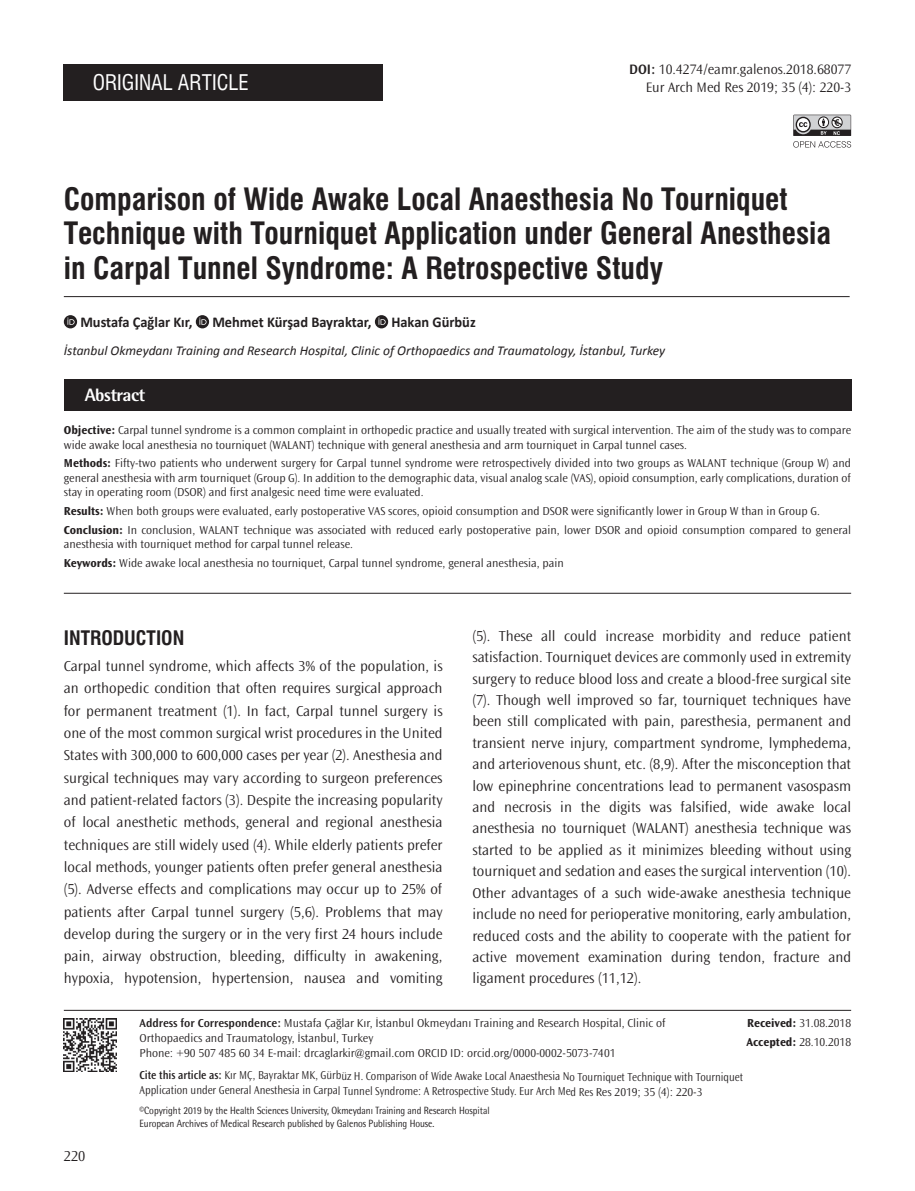
<style>
.page{position:relative;width:915px;height:1191px;background:#fff}
.page>*{position:absolute;margin:0;border:0;box-sizing:border-box;transform-origin:0 0}
.t1{font:30px/34.5px "Swiss Condensed Bold Tr";color:#231f20}
.t2{font:21px "Swiss Condensed Tr";color:#fff}
.t3{font:19.5px "Swiss Condensed Bold Tr";color:#231f20}
.t4{font:800 18px "Rotis Semi Sans Std";letter-spacing:-.025em;color:#fff}
.t5{font:300 15px/21.5px "Ocean Sans Std";color:#231f20;text-align:justify}
.t6{font:700 15px "Calibri";color:#231f20;scale:.96 1}
.t7{font:300 14.25px "Ocean Sans Std";color:#231f20}
.t8{font:italic 13.5px "Calibri";color:#231f20}
.t9{font:300 12px/18.6px "Ocean Sans Std";color:#231f20}
.t10{font:300 12px/14.7px "Ocean Sans Std";color:#231f20;scale:.9 1}
.t11{font:10.5px/13.5px "Rotis Semi Sans Std";letter-spacing:-.005em;color:#231f20;scale:.9 1}
.s1{font-weight:600}
.s2{font-weight:700}
</style>
<div class="page">
<div style="left:64px;top:64px;width:319px;height:37px;background:#231f20"></div>
<hr style="left:64px;top:1010px;width:786px;height:1px;background:#231f20">
<svg style="left:793px;top:115px;width:57px;height:33px"></svg>
<img style="left:63px;top:1018px;width:53px;height:54px">
<div style="left:64px;top:379px;width:786px;height:31px;background:#231f20"></div>
<svg style="left:64px;top:315px;width:13px;height:13px"></svg>
<svg style="left:67px;top:317px;width:8px;height:8px"></svg>
<svg style="left:196px;top:315px;width:13px;height:13px"></svg>
<svg style="left:199px;top:317px;width:7px;height:8px"></svg>
<svg style="left:375px;top:315px;width:13px;height:13px"></svg>
<svg style="left:378px;top:317px;width:7px;height:8px"></svg>
<hr style="left:64px;top:296px;width:785px;height:1px;background:#231f20">
<hr style="left:64px;top:593px;width:786px;height:1px;background:#231f20">
<h2 class="t2" style="left:93px;top:70px;width:158px">ORIGINAL ARTICLE</h2>
<p class="t7" style="left:629px;top:62px;width:223px"><span class="s1">DOI:</span> 10.4274/eamr.galenos.2018.68077</p>
<p class="t7" style="left:645px;top:80px;width:207px">Eur Arch Med Res 2019; 35 (4): 220-3</p>
<h1 class="t1" style="left:64px;top:182px;width:768px">Comparison of Wide Awake Local Anaesthesia No Tourniquet<br>Technique with Tourniquet Application under General Anesthesia in Carpal Tunnel Syndrome: A Retrospective Study</h1>
<p class="t6" style="left:80px;top:313px;width:118px">Mustafa Çağlar Kır,</p>
<p class="t6" style="left:212px;top:313px;width:167px">Mehmet Kürşad Bayraktar,</p>
<p class="t6" style="left:391px;top:313px;width:89px">Hakan Gürbüz</p>
<p class="t8" style="left:64px;top:342px;width:602px">İstanbul Okmeydanı Training and Research Hospital, Clinic of Orthopaedics and Traumatology, İstanbul, Turkey</p>
<p class="t4" style="left:85px;top:383px;width:62px">Abstract</p>
<p class="t9" style="left:64px;top:423px;width:788px;line-height:14.4px"><span class="s2">Objective:</span> Carpal tunnel syndrome is a common complaint in orthopedic practice and usually treated with surgical intervention. The aim of the study was to compare wide awake local anesthesia no tourniquet (WALANT) technique with general anesthesia and arm tourniquet in Carpal tunnel cases.</p>
<p class="t9" style="left:64px;top:456px;width:788px;line-height:14.4px;text-align:justify"><span class="s2">Methods:</span> Fifty-two patients who underwent surgery for Carpal tunnel syndrome were retrospectively divided into two groups as WALANT technique (Group W) and general anesthesia with arm tourniquet (Group G). In addition to the demographic data, visual analog scale (VAS), opioid consumption, early complications, duration of stay in operating room (DSOR) and first analgesic need time were evaluated.</p>
<p class="t9" style="left:64px;top:502px;width:788px"><span class="s2">Results:</span> When both groups were evaluated, early postoperative VAS scores, opioid consumption and DSOR were significantly lower in Group W than in Group G.<br><span class="s2">Conclusion:</span> In conclusion, WALANT technique was associated with reduced early postoperative pain, lower DSOR and opioid consumption compared to general</p>
<p class="t9" style="left:64px;top:535px;width:501px">anesthesia with tourniquet method for carpal tunnel release.<br><span class="s2">Keywords:</span> Wide awake local anesthesia no tourniquet, Carpal tunnel syndrome, general anesthesia, pain</p>
<h3 class="t3" style="left:64px;top:625px;width:122px">INTRODUCTION</h3>
<p class="t5" style="left:64px;top:655px;width:380px;line-height:22.4px">Carpal tunnel syndrome, which affects 3% of the population, is an orthopedic condition that often requires surgical approach for permanent treatment (1). In fact, Carpal tunnel surgery is one of the most common surgical wrist procedures in the United States with 300,000 to 600,000 cases per year (2). Anesthesia and surgical techniques may vary according to surgeon preferences and patient-related factors (3). Despite the increasing popularity of local anesthetic methods, general and regional anesthesia techniques are still widely used (4). While elderly patients prefer local methods, younger patients often prefer general anesthesia (5). Adverse effects and complications may occur up to 25% of patients after Carpal tunnel surgery (5,6). Problems that may develop during the surgery or in the very first 24 hours include pain, airway obstruction, bleeding, difficulty in awakening, hypoxia, hypotension, hypertension, nausea and vomiting</p>
<p class="t5" style="left:472px;top:625px;width:380px">(5). These all could increase morbidity and reduce patient satisfaction. Tourniquet devices are commonly used in extremity surgery to reduce blood loss and create a blood-free surgical site (7). Though well improved so far, tourniquet techniques have been still complicated with pain, paresthesia, permanent and transient nerve injury, compartment syndrome, lymphedema, and arteriovenous shunt, etc. (8,9). After the misconception that low epinephrine concentrations lead to permanent vasospasm and necrosis in the digits was falsified, wide awake local anesthesia no tourniquet (WALANT) anesthesia technique was started to be applied as it minimizes bleeding without using tourniquet and sedation and eases the surgical intervention (10).<br>Other advantages of a such wide-awake anesthesia technique include no need for perioperative monitoring, early ambulation, reduced costs and the ability to cooperate with the patient for active movement examination during tendon, fracture and ligament procedures (11,12).</p>
<p class="t9" style="left:139px;top:1016px;width:527px;line-height:15px"><span class="s1">Address for Correspondence:</span> Mustafa Çağlar Kır, İstanbul Okmeydanı Training and Research Hospital, Clinic of<br>Orthopaedics and Traumatology, İstanbul, Turkey<br>Phone: +90 507 485 60 34 E-mail: drcaglarkir@gmail.com ORCID ID: orcid.org/0000-0002-5073-7401</p>
<p class="t9" style="left:746px;top:1014px;width:106px"><span class="s2">Received:</span> 31.08.2018<br><span class="s2">Accepted:</span> 28.10.2018</p>
<p class="t10" style="left:139px;top:1069px;width:672px"><span class="s1">Cite this article as:</span> Kır MÇ, Bayraktar MK, Gürbüz H. Comparison of Wide Awake Local Anaesthesia No Tourniquet Technique with Tourniquet<br>Application under General Anesthesia in Carpal Tunnel Syndrome: A Retrospective Study. Eur Arch Med Res Res 2019; 35 (4): 220-3</p>
<p class="t5" style="left:64px;top:1146px;width:23px">220</p>
<p class="t11" style="left:139px;top:1103px;width:390px">©Copyright 2019 by the Health Sciences University, Okmeydanı Training and Research Hospital<br>European Archives of Medical Research published by Galenos Publishing House.</p>
</div>
